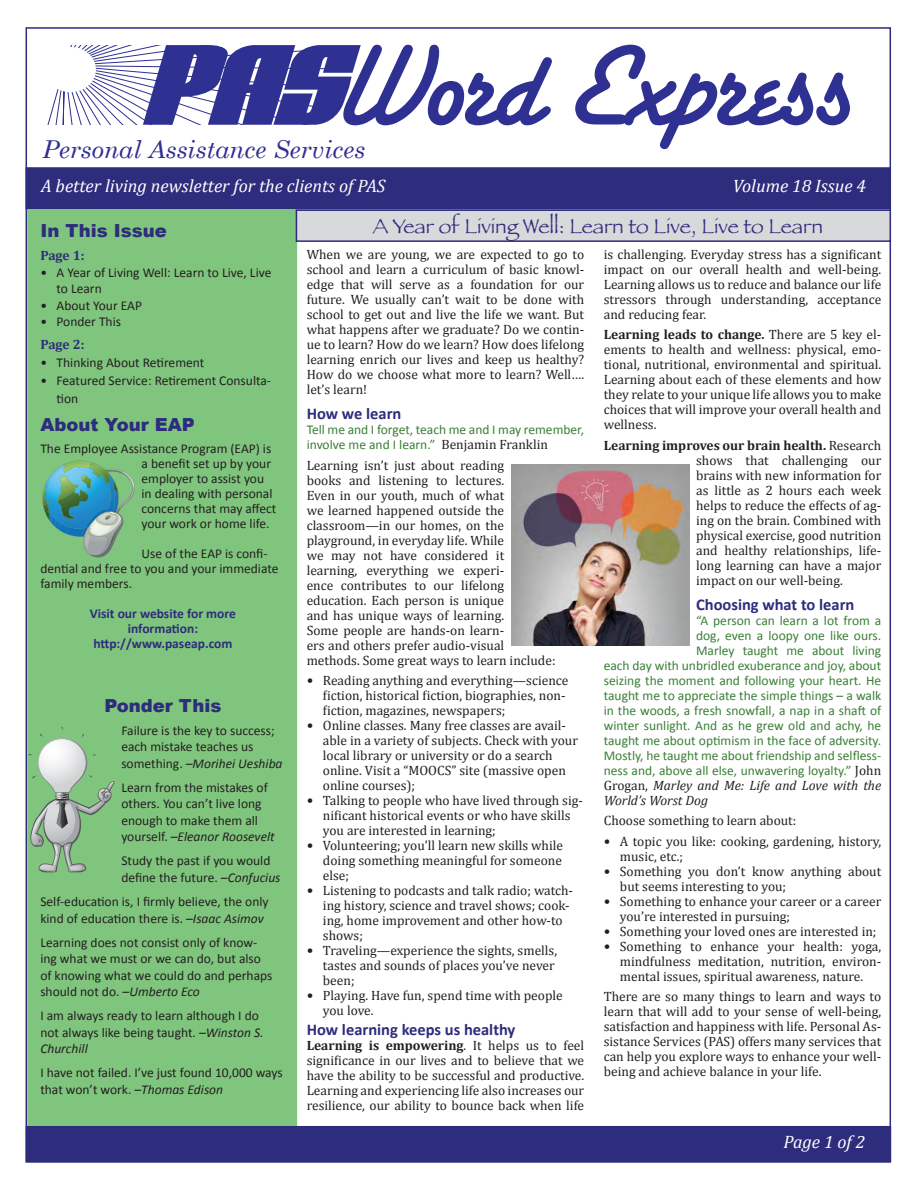
<style>
.page{position:relative;width:918px;height:1188px;background:#fff}
.page>*{position:absolute;margin:0;border:0;box-sizing:border-box;transform-origin:0 0}
.t1{font:120.9px "Santa Fe Let Plain";letter-spacing:-.02em;color:#2e3092}
.t2{font:italic 24.6px "Century Schoolbook";color:#2e3092}
.t3{font:21px "Papyrus";color:#2e2c7c}
.t4{font:italic 18px "Cambria";color:#fff}
.t5{font:900 18px "Arial";color:#2e2c7c}
.t6{font:700 16.5px "Calibri";color:#2e2c7c}
.t7{font:13.5px/15px "Cambria";color:#231f20}
.t8{font:13.5px/16.5px "Calibri";color:#231f20}
.t9{font:13.5px/15px "Calibri";color:#397f35}
.t10{font:700 13.5px/15px "Calibri";color:#2e2c7c;text-align:center}
.t11{font:italic 13.5px/15px "Cambria";color:#231f20}
.t12{font:700 13.5px "Cambria";color:#2e2c7c}
.s1{font-style:italic}
.s2{font-weight:700}
.s3{font-family:"Cambria";color:#231f20}
.s4{font-style:normal}
.s5{font-size:15px}
</style>
<div class="page">
<svg style="left:47px;top:45px;width:314px;height:80px"></svg>
<div style="left:45px;top:47px;width:51px;height:45px;background:#fff;border-radius:50%"></div>
<div style="left:26px;top:167px;width:865px;height:42px;background:#2e2c7c;border:2px solid #2e2c7c"></div>
<div style="left:27px;top:210px;width:270px;height:917px;background:#80c57d;border:2px solid #80c57d"></div>
<div style="left:26px;top:1126px;width:865px;height:36px;background:#2e2c7c"></div>
<div style="left:296px;top:209px;width:595px;height:33px;background:#d8d9db;border:2px solid #2e2c7c"></div>
<svg style="left:42px;top:461px;width:93px;height:97px"></svg>
<svg style="left:29px;top:727px;width:86px;height:145px"></svg>
<img style="left:511px;top:465px;width:178px;height:180px">
<h1 class="t1" style="left:330px;top:44px;width:525px">Word Express</h1>
<h2 class="t2" style="left:43px;top:134px;width:324px">Personal Assistance Services</h2>
<h3 class="t4" style="left:41px;top:174px;width:346px">A better living newsletter for the clients of PAS</h3>
<h3 class="t4" style="left:733px;top:174px;width:135px">Volume 18 Issue 4</h3>
<h3 class="t5" style="left:40px;top:218px;width:128px">In This Issue</h3>
<p class="t12" style="left:40px;top:246px;width:46px">Page 1:</p>
<p class="t8" style="left:57px;top:264px;width:216px;text-indent:-16px">• A Year of Living Well: Learn to Live, Live to Learn</p>
<p class="t8" style="left:40px;top:297px;width:103px">• About Your EAP</p>
<p class="t8" style="left:40px;top:313px;width:82px">• Ponder This</p>
<p class="t12" style="left:40px;top:335px;width:46px">Page 2:</p>
<p class="t8" style="left:40px;top:354px;width:165px">• Thinking About Retirement</p>
<p class="t8" style="left:57px;top:372px;width:216px;line-height:18px;text-indent:-16px">• Featured Service: Retirement Consulta&shy;tion</p>
<h3 class="t5" style="left:40px;top:412px;width:156px">About Your EAP</h3>
<p class="t8" style="left:142px;top:441px;width:136px;line-height:15px;text-indent:-101px">The Employee Assistance Program (EAP) is a benefit set up by your employer to assist you in dealing with personal concerns that may affect your work or home life.</p>
<p class="t8" style="left:40px;top:546px;width:240px;line-height:15px;text-indent:101px">Use of the EAP is confi&shy;dential and free to you and your immediate family members.</p>
<p class="t10" style="left:90px;top:606px;width:147px">Visit our website for more information: http://www.paseap.com</p>
<h3 class="t5" style="left:104px;top:692px;width:119px">Ponder This</h3>
<p class="t8" style="left:121px;top:722px;width:163px">Failure is the key to success; each mistake teaches us something. <span class="s1">–Morihei Ueshiba</span></p>
<p class="t8" style="left:121px;top:779px;width:155px">Learn from the mistakes of others. You can’t live long enough to make them all yourself. <span class="s1">–Eleanor Roosevelt</span></p>
<p class="t8" style="left:121px;top:853px;width:161px">Study the past if you would define the future. <span class="s1">–Confucius</span></p>
<p class="t8" style="left:40px;top:893px;width:230px">Self-education is, I firmly believe, the only kind of education there is. <span class="s1">–Isaac Asimov</span></p>
<p class="t8" style="left:40px;top:934px;width:234px">Learning does not consist only of know&shy;ing what we must or we can do, but also of knowing what we could do and perhaps should not do. <span class="s1">–Umberto Eco</span></p>
<p class="t8" style="left:40px;top:1007px;width:225px">I am always ready to learn although I do not always like being taught. <span class="s1">–Winston S.<br>Churchill</span></p>
<p class="t8" style="left:40px;top:1064px;width:244px">I have not failed. I’ve just found 10,000 ways that won’t work. <span class="s1">–Thomas Edison</span></p>
<h3 class="t3" style="left:373px;top:214px;width:452px">A Year of Living Well: Learn to Live, Live to Learn</h3>
<p class="t7" style="left:604px;top:247px;width:279px;text-align:justify">is challenging. Everyday stress has a significant impact on our overall health and well-being.<br>Learning allows us to reduce and balance our life stressors through understanding, acceptance and reducing fear.</p>
<p class="t7" style="left:604px;top:327px;width:279px;text-align:justify"><span class="s2">Learning leads to change.</span> There are 5 key el&shy;ements to health and wellness: physical, emo&shy;tional, nutritional, environmental and spiritual.<br>Learning about each of these elements and how they relate to your unique life allows you to make choices that will improve your overall health and wellness.</p>
<p class="t7" style="left:696px;top:438px;width:187px;text-align:justify;text-indent:-92px"><span class="s2">Learning improves our brain health.</span> Research shows that challenging our brains with new information for as little as 2 hours each week helps to reduce the effects of ag&shy;ing on the brain. Combined with physical exercise, good nutrition and healthy relationships, life&shy;long learning can have a major impact on our well-being.</p>
<p class="t6" style="left:696px;top:594px;width:160px">Choosing what to learn</p>
<p class="t9" style="left:604px;top:613px;width:279px;text-align:right">“A person can learn a lot from a<br>dog, even a loopy one like ours.<br>Marley taught me about living<br>each day with unbridled exuberance and joy, about seizing the moment and following your heart. He taught me to appreciate the simple things – a walk in the woods, a fresh snowfall, a nap in a shaft of winter sunlight. And as he grew old and achy, he taught me about optimism in the face of adversity.<br>Mostly, he taught me about friendship and selfless&shy;ness and, above all else, unwavering loyalty.” <span class="s3">John</span></p>
<p class="t11" style="left:604px;top:777px;width:279px"><span class="s4">Grogan,</span> Marley and Me: Life and Love with the<br>World’s Worst Dog</p>
<p class="t7" style="left:604px;top:813px;width:194px">Choose something to learn about:</p>
<p class="t7" style="left:620px;top:834px;width:263px;text-indent:-16px"><span class="s5">•</span> A topic you like: cooking, gardening, history, music, etc.;</p>
<p class="t7" style="left:620px;top:864px;width:263px;text-indent:-16px"><span class="s5">•</span> Something you don’t know anything about but seems interesting to you;</p>
<p class="t7" style="left:620px;top:894px;width:263px;text-indent:-16px"><span class="s5">•</span> Something to enhance your career or a career you’re interested in pursuing;</p>
<p class="t7" style="left:604px;top:924px;width:274px"><span class="s5">•</span> Something your loved ones are interested in;</p>
<p class="t7" style="left:620px;top:939px;width:263px;text-align:justify;text-indent:-16px"><span class="s5">•</span> Something to enhance your health: yoga, mindfulness meditation, nutrition, environ&shy;mental issues, spiritual awareness, nature.</p>
<p class="t7" style="left:604px;top:989px;width:279px;text-align:justify">There are so many things to learn and ways to learn that will add to your sense of well-being, satisfaction and happiness with life. Personal As&shy;sistance Services (PAS) offers many services that can help you explore ways to enhance your well&shy;being and achieve balance in your life.</p>
<p class="t7" style="left:307px;top:247px;width:279px;text-align:justify">When we are young, we are expected to go to school and learn a curriculum of basic knowl&shy;edge that will serve as a foundation for our future. We usually can’t wait to be done with school to get out and live the life we want. But what happens after we graduate? Do we contin&shy;ue to learn? How do we learn? How does lifelong learning enrich our lives and keep us healthy?<br>How do we choose what more to learn? Well…. let’s learn!</p>
<p class="t6" style="left:307px;top:403px;width:96px">How we learn</p>
<p class="t9" style="left:307px;top:422px;width:279px">Tell me and I forget, teach me and I may remember, involve me and I learn.” <span class="s3">Benjamin Franklin</span></p>
<p class="t7" style="left:307px;top:457px;width:250px">Learning isn’t just about reading<br>books and listening to lectures.<br>Even in our youth, much of what<br>we learned happened outside the classroom—in our homes, on the playground, in everyday life. While<br>we may not have considered it learning, everything we experi-<br>ence contributes to our lifelong education. Each person is unique<br>and has unique ways of learning.<br>Some people are hands-on learn-<br>ers and others prefer audio-visual methods. Some great ways to learn include:</p>
<p class="t7" style="left:323px;top:673px;width:247px;text-indent:-16px"><span class="s5">•</span> Reading anything and everything—science fiction, historical fiction, biographies, non&shy;fiction, magazines, newspapers;</p>
<p class="t7" style="left:323px;top:718px;width:257px;text-indent:-16px"><span class="s5">•</span> Online classes. Many free classes are avail&shy;able in a variety of subjects. Check with your local library or university or do a search online. Visit a “MOOCS” site (massive open online courses);</p>
<p class="t7" style="left:323px;top:793px;width:262px;text-indent:-16px"><span class="s5">•</span> Talking to people who have lived through sig&shy;nificant historical events or who have skills you are interested in learning;</p>
<p class="t7" style="left:323px;top:838px;width:242px;text-align:justify;text-indent:-16px"><span class="s5">•</span> Volunteering; you’ll learn new skills while doing something meaningful for someone else;</p>
<p class="t7" style="left:323px;top:883px;width:252px;text-indent:-16px"><span class="s5">•</span> Listening to podcasts and talk radio; watch&shy;ing history, science and travel shows; cook&shy;ing, home improvement and other how-to shows;</p>
<p class="t7" style="left:323px;top:943px;width:236px;text-indent:-16px"><span class="s5">•</span> Traveling—experience the sights, smells, tastes and sounds of places you’ve never been;</p>
<p class="t7" style="left:323px;top:988px;width:241px;text-indent:-16px"><span class="s5">•</span> Playing. Have fun, spend time with people you love.</p>
<p class="t6" style="left:307px;top:1019px;width:210px">How learning keeps us healthy</p>
<p class="t7" style="left:307px;top:1038px;width:279px;text-align:justify"><span class="s2">Learning is empowering</span>. It helps us to feel significance in our lives and to believe that we have the ability to be successful and productive.<br>Learning and experiencing life also increases our resilience, our ability to bounce back when life</p>
<h3 class="t4" style="left:783px;top:1129px;width:83px">Page 1 of 2</h3>
</div>
